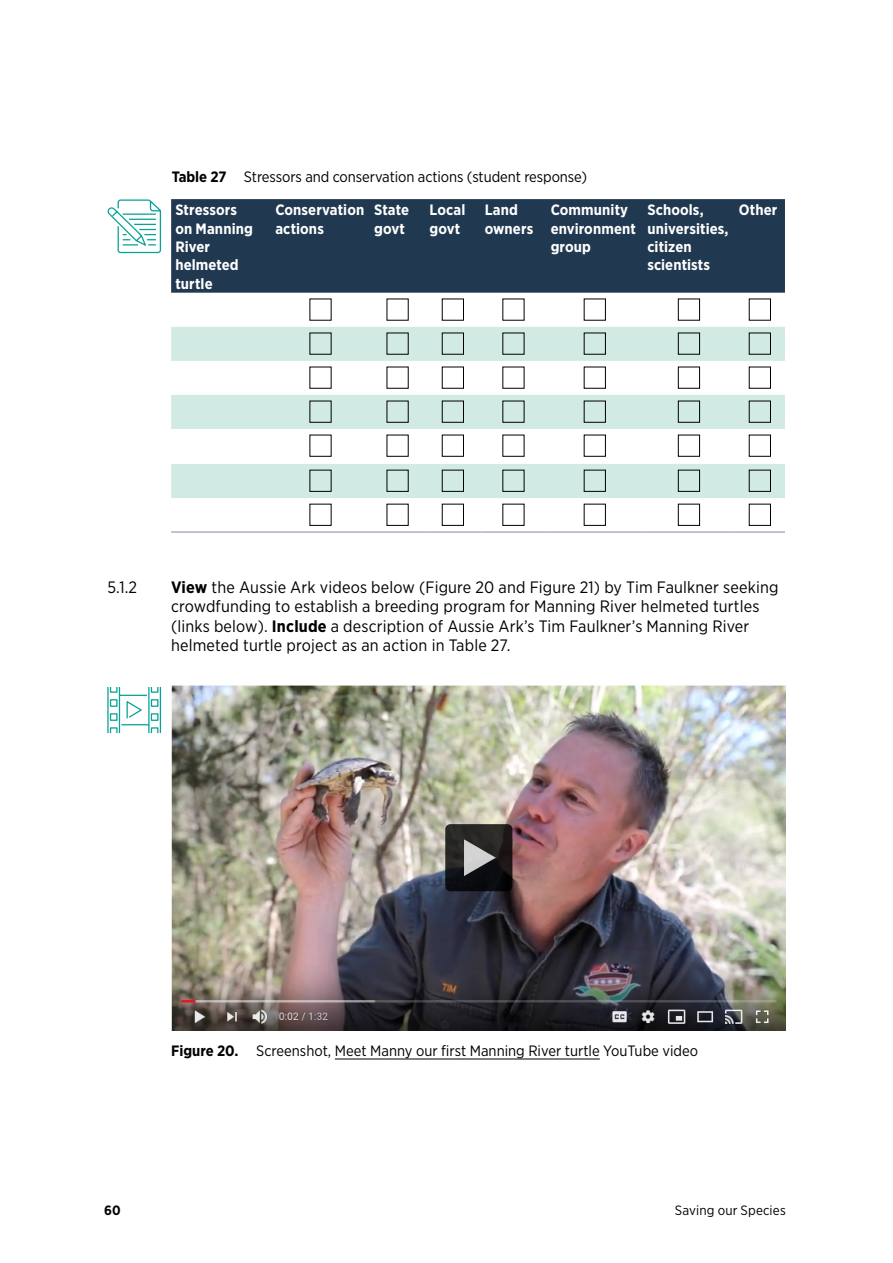
<style>
.page{position:relative;width:893px;height:1263px;background:#fff}
.page>*{position:absolute;margin:0;border:0;box-sizing:border-box;transform-origin:0 0}
.Hanging_Indent{font:16.5px/19.5px "Gotham Narrow";letter-spacing:.01em;color:#000}
.Table_Column_Heading{font:700 15px/18.3px "Gotham Narrow";letter-spacing:.005em;color:#fff}
.Table_Chart_Heading{font:15px "Gotham Narrow";letter-spacing:-.005em;color:#000}
.t1{font:13.5px "Gotham Narrow";letter-spacing:.01em;color:#000}
.t2{font:700 13.5px "Gotham Narrow";color:#000}
.s1{font-weight:700}
</style>
<div class="page">
<div style="left:171px;top:199px;width:614px;height:94px;background:#213950"></div>
<svg style="left:171px;top:327px;width:614px;height:171px;fill:#d2eae4"></svg>
<hr style="left:171px;top:532px;width:100px;height:1px;background:#83899b">
<hr style="left:271px;top:532px;width:99px;height:1px;background:#83899b">
<hr style="left:370px;top:532px;width:55px;height:1px;background:#83899b">
<hr style="left:425px;top:532px;width:55px;height:1px;background:#83899b">
<hr style="left:480px;top:532px;width:66px;height:1px;background:#83899b">
<hr style="left:546px;top:532px;width:97px;height:1px;background:#83899b">
<hr style="left:643px;top:532px;width:92px;height:1px;background:#83899b">
<hr style="left:735px;top:532px;width:50px;height:1px;background:#83899b">
<div style="left:678px;top:299px;width:22px;height:22px;border:1px solid #000"></div>
<div style="left:442px;top:333px;width:22px;height:22px;border:1px solid #000"></div>
<div style="left:584px;top:333px;width:22px;height:22px;border:1px solid #000"></div>
<div style="left:678px;top:333px;width:22px;height:22px;border:1px solid #000"></div>
<div style="left:749px;top:333px;width:22px;height:22px;border:1px solid #000"></div>
<div style="left:442px;top:367px;width:22px;height:22px;border:1px solid #000"></div>
<div style="left:584px;top:367px;width:22px;height:22px;border:1px solid #000"></div>
<div style="left:678px;top:367px;width:22px;height:22px;border:1px solid #000"></div>
<div style="left:749px;top:367px;width:22px;height:22px;border:1px solid #000"></div>
<div style="left:387px;top:401px;width:22px;height:22px;border:1px solid #000"></div>
<div style="left:442px;top:401px;width:22px;height:22px;border:1px solid #000"></div>
<div style="left:584px;top:401px;width:22px;height:22px;border:1px solid #000"></div>
<div style="left:678px;top:401px;width:22px;height:22px;border:1px solid #000"></div>
<div style="left:749px;top:401px;width:22px;height:22px;border:1px solid #000"></div>
<div style="left:442px;top:435px;width:22px;height:22px;border:1px solid #000"></div>
<div style="left:584px;top:435px;width:22px;height:22px;border:1px solid #000"></div>
<div style="left:678px;top:435px;width:22px;height:22px;border:1px solid #000"></div>
<div style="left:749px;top:435px;width:22px;height:22px;border:1px solid #000"></div>
<div style="left:387px;top:470px;width:22px;height:22px;border:1px solid #000"></div>
<div style="left:442px;top:470px;width:22px;height:22px;border:1px solid #000"></div>
<div style="left:584px;top:470px;width:22px;height:22px;border:1px solid #000"></div>
<div style="left:678px;top:470px;width:22px;height:22px;border:1px solid #000"></div>
<div style="left:749px;top:470px;width:22px;height:22px;border:1px solid #000"></div>
<div style="left:442px;top:504px;width:22px;height:22px;border:1px solid #000"></div>
<div style="left:584px;top:504px;width:22px;height:22px;border:1px solid #000"></div>
<div style="left:678px;top:504px;width:22px;height:22px;border:1px solid #000"></div>
<div style="left:749px;top:504px;width:22px;height:22px;border:1px solid #000"></div>
<svg style="left:107px;top:687px;width:55px;height:47px"></svg>
<img style="left:171px;top:685px;width:615px;height:346px">
<hr style="left:335px;top:1059px;width:265px;height:1px;background:#000">
<svg style="left:445px;top:824px;width:67px;height:67px;background:#1d1b1c"></svg>
<svg style="left:464px;top:839px;width:32px;height:37px"></svg>
<svg style="left:107px;top:199px;width:55px;height:55px"></svg>
<p class="Table_Chart_Heading" style="left:172px;top:167px;width:417px"><span class="s1">Table 27</span> Stressors and conservation actions (student response)</p>
<p class="Table_Column_Heading" style="left:175px;top:201px;width:79px">Stressors on Manning<br>River helmeted turtle</p>
<p class="Table_Column_Heading" style="left:275px;top:201px;width:90px">Conservation actions</p>
<p class="Table_Column_Heading" style="left:374px;top:201px;width:36px">State govt</p>
<p class="Table_Column_Heading" style="left:429px;top:201px;width:37px">Local govt</p>
<p class="Table_Column_Heading" style="left:485px;top:201px;width:50px">Land owners</p>
<p class="Table_Column_Heading" style="left:551px;top:201px;width:87px">Community environment group</p>
<p class="Table_Column_Heading" style="left:647px;top:201px;width:83px">Schools, universities, citizen scientists</p>
<p class="Table_Column_Heading" style="left:739px;top:201px;width:40px">Other</p>
<p class="Hanging_Indent" style="left:107px;top:577px;width:31px">5.1.2</p>
<p class="Hanging_Indent" style="left:171px;top:577px;width:609px"><span class="s1">View</span> the Aussie Ark videos below (Figure 20 and Figure 21) by Tim Faulkner seeking crowdfunding to establish a breeding program for Manning River helmeted turtles (links below). <span class="s1">Include</span> a description of Aussie Ark’s Tim Faulkner’s Manning River helmeted turtle project as an action in Table 27.</p>
<p class="Table_Chart_Heading" style="left:171px;top:1041px;width:528px"><span class="s1">Figure 20.</span> Screenshot, Meet Manny our first Manning River turtle YouTube video</p>
<p class="t2" style="left:104px;top:1202px;width:18px">60</p>
<p class="t1" style="left:675px;top:1202px;width:112px">Saving our Species</p>
</div>
